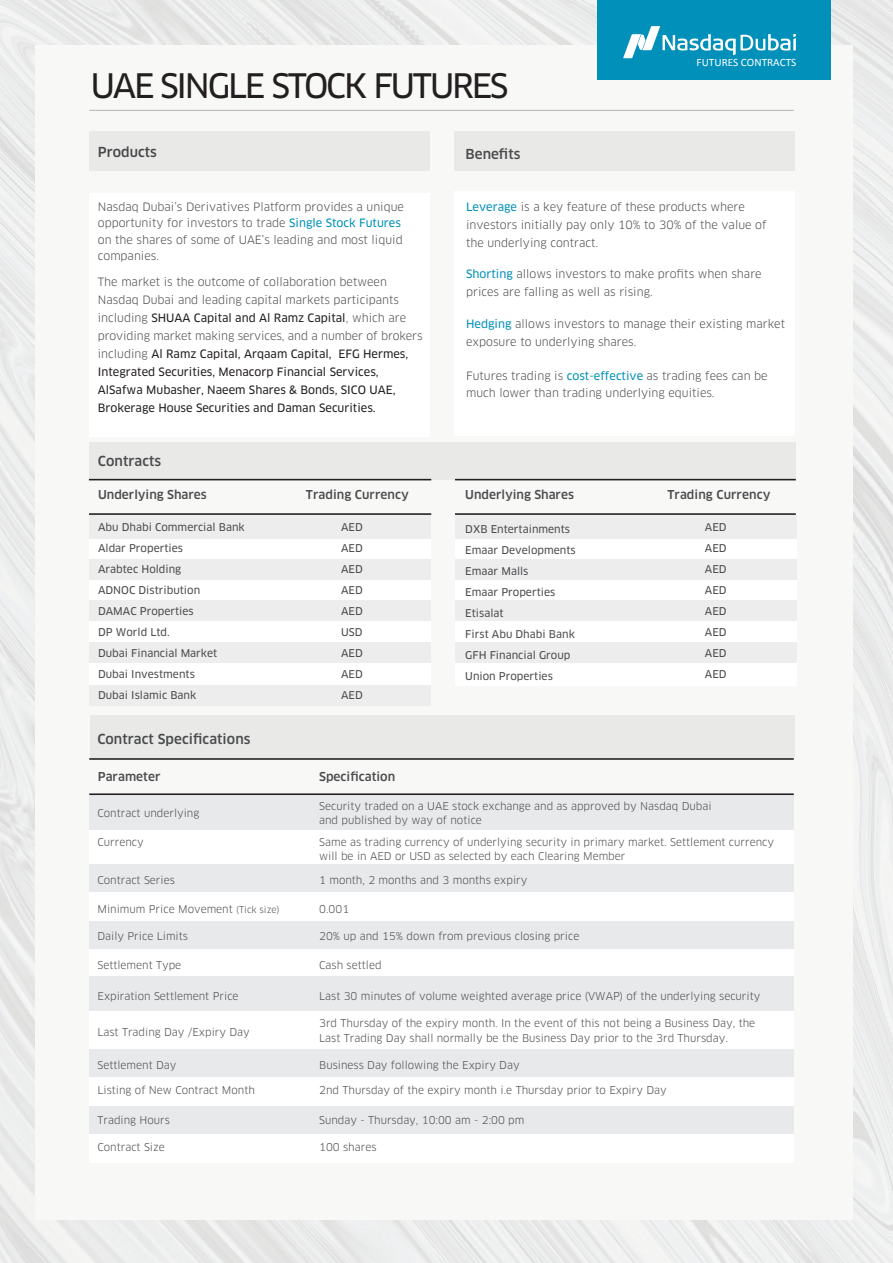
<style>
.page{position:relative;width:893px;height:1263px;background:#fff}
.page>*{position:absolute;margin:0;border:0;box-sizing:border-box;transform-origin:0 0}
.t1{font:33px "Clan OT News";letter-spacing:-.065em;color:#231f20}
.t2{font:500 13.5px "Clan OT";letter-spacing:.005em;color:#4b4c4d}
.t3{font:500 12px "Clan OT";color:#4b4c4d}
.t4{font:11.25px/18px "Clan OT";color:#4b4c4d}
.t5{font:11.25px/18px "Clan OT News";color:#231f20}
.t6{font:11.25px "Calibri";color:#fff}
.t7{font:10.5px/13.5px "Clan OT";color:#4b4c4d}
.t8{font:10.5px/21px "Clan OT News";color:#4b4c4d}
.s1{font-family:"Clan OT News";color:#0090ba}
.s2{font-family:"Clan OT";color:#4b4c4d}
.s3{font-size:9px}
</style>
<div class="page">
<img style="left:0;top:0;width:893px;height:1263px">
<div style="left:35px;top:45px;width:818px;height:1175px;background:#f9faf8"></div>
<div style="left:89px;top:794px;width:705px;height:368px;background:#fff"></div>
<div style="left:89px;top:795px;width:705px;height:34px;background:#e8e9ea"></div>
<div style="left:89px;top:976px;width:705px;height:35px;background:#e8e9ea"></div>
<div style="left:89px;top:864px;width:705px;height:28px;background:#e8e9ea"></div>
<div style="left:89px;top:921px;width:705px;height:27px;background:#e8e9ea"></div>
<div style="left:89px;top:1049px;width:705px;height:28px;background:#e8e9ea"></div>
<div style="left:89px;top:1106px;width:705px;height:27px;background:#e8e9ea"></div>
<div style="left:89px;top:514px;width:342px;height:192px;background:#fff"></div>
<div style="left:455px;top:514px;width:342px;height:172px;background:#fff"></div>
<div style="left:89px;top:442px;width:706px;height:38px;background:#e9eae8"></div>
<div style="left:90px;top:715px;width:704px;height:42px;background:#e9eae8"></div>
<div style="left:89px;top:193px;width:341px;height:243px;background:#fff"></div>
<div style="left:455px;top:192px;width:340px;height:244px;background:#fff"></div>
<hr style="left:89px;top:110px;width:705px;height:1px;background:#b2b3b7">
<hr style="left:89px;top:758px;width:705px;height:2px;background:#231f20">
<hr style="left:89px;top:793px;width:705px;height:2px;background:#231f20">
<div style="left:90px;top:132px;width:340px;height:39px;background:#e9eae8"></div>
<div style="left:454px;top:131px;width:340px;height:40px;background:#e9eae8"></div>
<div style="left:455px;top:515px;width:342px;height:23px;background:#ededee"></div>
<div style="left:455px;top:559px;width:342px;height:21px;background:#ededee"></div>
<div style="left:455px;top:600px;width:342px;height:21px;background:#ededee"></div>
<div style="left:455px;top:642px;width:342px;height:21px;background:#ededee"></div>
<hr style="left:89px;top:479px;width:342px;height:1px;background:#231f20">
<hr style="left:455px;top:513px;width:341px;height:2px;background:#231f20">
<hr style="left:89px;top:513px;width:342px;height:2px;background:#231f20">
<hr style="left:455px;top:479px;width:341px;height:1px;background:#231f20">
<div style="left:597px;top:0;width:233px;height:79px;background:#0090ba"></div>
<svg style="left:623px;top:26px;width:173px;height:32px"></svg>
<div style="left:89px;top:685px;width:342px;height:20px;background:#ededee"></div>
<div style="left:89px;top:515px;width:342px;height:23px;background:#ededee"></div>
<div style="left:89px;top:559px;width:342px;height:21px;background:#ededee"></div>
<div style="left:89px;top:600px;width:342px;height:21px;background:#ededee"></div>
<div style="left:89px;top:642px;width:342px;height:21px;background:#ededee"></div>
<h1 class="t1" style="left:91px;top:67px;width:419px">UAE SINGLE STOCK FUTURES</h1>
<p class="t2" style="left:98px;top:144px;width:60px">Products</p>
<p class="t2" style="left:466px;top:146px;width:56px">Benefits</p>
<p class="t6" style="left:697px;top:56px;width:101px">FUTURES CONTRACTS</p>
<p class="t4" style="left:98px;top:198px;width:308px;line-height:16.5px">Nasdaq Dubai’s Derivatives Platform provides a unique opportunity for investors to trade <span class="s1">Single Stock Futures </span>on the shares of some of UAE’s leading and most liquid companies.</p>
<p class="t4" style="left:98px;top:273px;width:303px">The market is the outcome of collaboration between<br>Nasdaq Dubai and leading capital markets participants</p>
<p class="t5" style="left:98px;top:309px;width:310px"><span class="s2">including</span> SHUAA Capital and Al Ramz Capital<span class="s2">, which are</span></p>
<p class="t4" style="left:98px;top:327px;width:326px">providing market making services, and a number of brokers</p>
<p class="t5" style="left:98px;top:345px;width:312px"><span class="s2">including</span> Al Ramz Capital, Arqaam Capital, EFG Hermes, Integrated Securities, Menacorp Financial Services, AlSafwa Mubasher, Naeem Shares &amp; Bonds, SICO UAE, Brokerage House Securities and Daman Securities.</p>
<p class="t2" style="left:98px;top:453px;width:65px">Contracts</p>
<p class="t4" style="left:466px;top:198px;width:302px"><span class="s1">Leverage</span> is a key feature of these products where investors initially pay only 10% to 30% of the value of the underlying contract.</p>
<p class="t4" style="left:466px;top:265px;width:297px"><span class="s1">Shorting</span> allows investors to make profits when share prices are falling as well as rising.</p>
<p class="t4" style="left:466px;top:315px;width:320px"><span class="s1">Hedging</span> allows investors to manage their existing market exposure to underlying shares.</p>
<p class="t4" style="left:466px;top:368px;width:303px;line-height:16.5px">Futures trading is <span class="s1">cost-effective</span> as trading fees can be much lower than trading underlying equities.</p>
<p class="t3" style="left:98px;top:487px;width:110px">Underlying Shares</p>
<p class="t3" style="left:306px;top:487px;width:105px">Trading Currency</p>
<p class="t3" style="left:667px;top:487px;width:105px">Trading Currency</p>
<p class="t3" style="left:465px;top:487px;width:110px">Underlying Shares</p>
<p class="t8" style="left:98px;top:517px;width:148px">Abu Dhabi Commercial Bank<br>Aldar Properties<br>Arabtec Holding<br>ADNOC Distribution<br>DAMAC Properties<br>DP World Ltd.<br>Dubai Financial Market<br>Dubai Investments<br>Dubai Islamic Bank</p>
<p class="t8" style="left:341px;top:517px;width:23px;text-align:justify">AED AED AED AED AED USD AED AED AED</p>
<p class="t2" style="left:97px;top:731px;width:155px">Contract Specifications</p>
<p class="t8" style="left:465px;top:518px;width:112px">DXB Entertainments<br>Emaar Developments<br>Emaar Malls<br>Emaar Properties<br>Etisalat<br>First Abu Dhabi Bank<br>GFH Financial Group<br>Union Properties</p>
<p class="t8" style="left:705px;top:517px;width:23px;text-align:justify">AED AED AED AED AED AED AED AED</p>
<p class="t3" style="left:98px;top:770px;width:64px">Parameter</p>
<p class="t3" style="left:319px;top:770px;width:78px">Specification</p>
<p class="t7" style="left:97px;top:807px;width:103px">Contract underlying</p>
<p class="t7" style="left:319px;top:800px;width:394px">Security traded on a UAE stock exchange and as approved by Nasdaq Dubai and published by way of notice</p>
<p class="t7" style="left:97px;top:835px;width:48px">Currency</p>
<p class="t7" style="left:319px;top:835px;width:456px">Same as trading currency of underlying security in primary market. Settlement currency will be in AED or USD as selected by each Clearing Member</p>
<p class="t7" style="left:97px;top:873px;width:79px">Contract Series</p>
<p class="t7" style="left:319px;top:873px;width:210px">1 month, 2 months and 3 months expiry</p>
<p class="t7" style="left:97px;top:902px;width:184px">Minimum Price Movement <span class="s3">(Tick size)</span></p>
<p class="t7" style="left:319px;top:902px;width:32px">0.001</p>
<p class="t7" style="left:97px;top:929px;width:92px">Daily Price Limits</p>
<p class="t7" style="left:319px;top:929px;width:262px">20% up and 15% down from previous closing price</p>
<p class="t7" style="left:97px;top:958px;width:85px">Settlement Type</p>
<p class="t7" style="left:319px;top:958px;width:64px">Cash settled</p>
<p class="t7" style="left:97px;top:989px;width:143px">Expiration Settlement Price</p>
<p class="t7" style="left:319px;top:989px;width:443px">Last 30 minutes of volume weighted average price (VWAP) of the underlying security</p>
<p class="t7" style="left:97px;top:1026px;width:154px">Last Trading Day /Expiry Day</p>
<p class="t7" style="left:319px;top:1015px;width:438px;line-height:15px">3rd Thursday of the expiry month. In the event of this not being a Business Day, the<br>Last Trading Day shall normally be the Business Day prior to the 3rd Thursday.</p>
<p class="t7" style="left:97px;top:1058px;width:81px">Settlement Day</p>
<p class="t7" style="left:319px;top:1058px;width:202px">Business Day following the Expiry Day</p>
<p class="t7" style="left:97px;top:1084px;width:159px">Listing of New Contract Month</p>
<p class="t7" style="left:319px;top:1084px;width:349px">2nd Thursday of the expiry month i.e Thursday prior to Expiry Day</p>
<p class="t7" style="left:97px;top:1113px;width:74px">Trading Hours</p>
<p class="t7" style="left:319px;top:1113px;width:207px">Sunday - Thursday, 10:00 am - 2:00 pm</p>
<p class="t7" style="left:97px;top:1140px;width:69px">Contract Size</p>
<p class="t7" style="left:319px;top:1140px;width:59px">100 shares</p>
</div>
